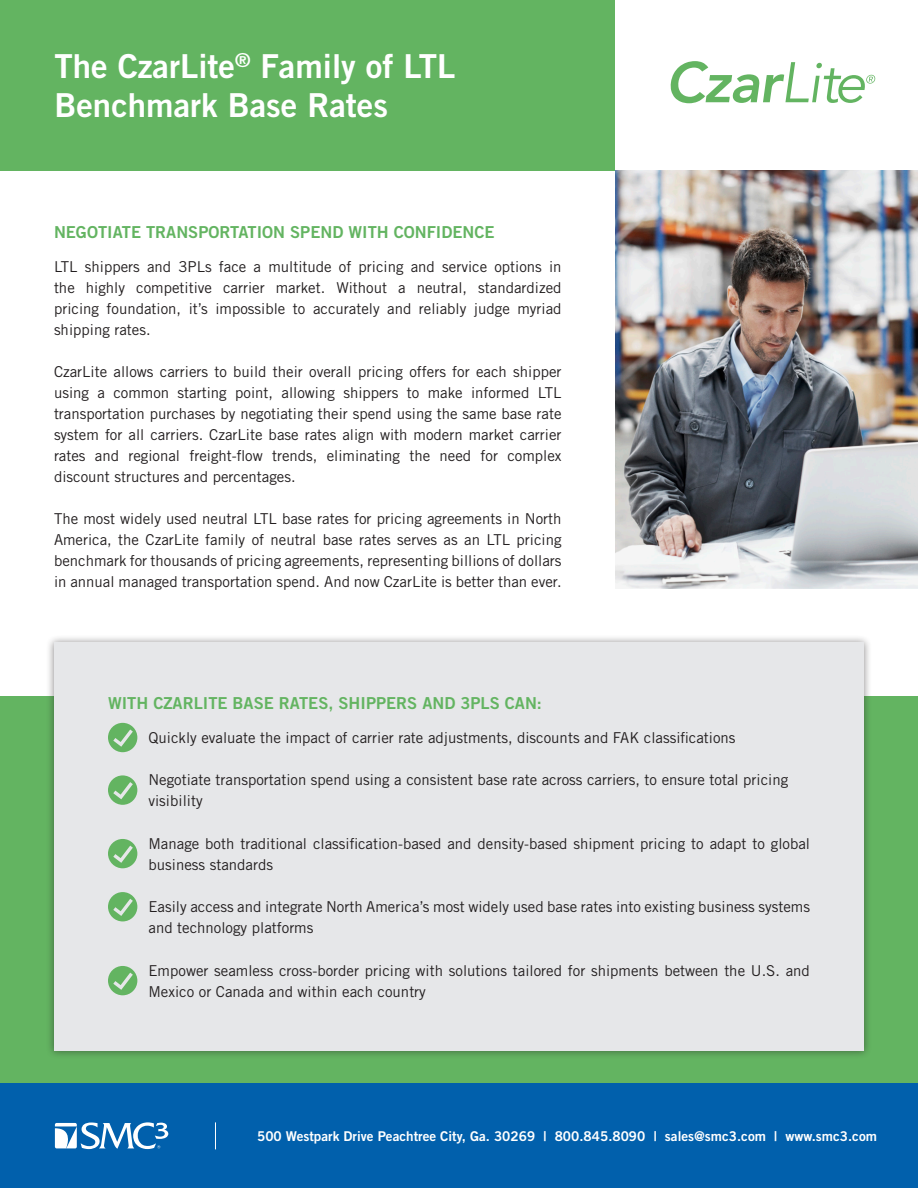
<style>
.page{position:relative;width:918px;height:1188px;background:#fff}
.page>*{position:absolute;margin:0;border:0;box-sizing:border-box;transform-origin:0 0}
.t1{font:33px/39px "Trade Gothic LT Std Bd 2";color:#fff}
.t2{font:16.5px "Trade Gothic LT Std Bd 2";color:#63b461}
.t3{font:15px/21px "Trade Gothic LT Std";color:#231f20}
.t4{font:13.5px "Trade Gothic LT Std Bd 2";color:#fff}
</style>
<div class="page">
<div style="left:0;top:697px;width:918px;height:387px;background:#63b461"></div>
<div style="left:46px;top:635px;width:826px;height:424px;background:#231f20;opacity:.5"></div>
<div style="left:54px;top:643px;width:810px;height:408px;background:#e6e7e9"></div>
<div style="left:0;top:1084px;width:918px;height:104px;background:#0160ac"></div>
<div style="left:0;top:0;width:616px;height:171px;background:#63b461"></div>
<svg style="left:671px;top:61px;width:204px;height:42px"></svg>
<img style="left:616px;top:171px;width:302px;height:418px">
<svg style="left:55px;top:1122px;width:113px;height:27px"></svg>
<svg style="left:215px;top:1122px;width:1px;height:27px"></svg>
<svg style="left:108px;top:723px;width:29px;height:29px"></svg>
<svg style="left:108px;top:775px;width:29px;height:30px"></svg>
<svg style="left:108px;top:839px;width:29px;height:29px"></svg>
<svg style="left:108px;top:892px;width:29px;height:29px"></svg>
<svg style="left:108px;top:966px;width:29px;height:29px"></svg>
<p class="t1" style="left:54px;top:46px;width:402px">The CzarLite<sup>®</sup> Family of LTL<br>Benchmark Base Rates</p>
<p class="t2" style="left:54px;top:222px;width:442px">NEGOTIATE TRANSPORTATION SPEND WITH CONFIDENCE</p>
<p class="t3" style="left:54px;top:256px;width:509px;text-align:justify">LTL shippers and 3PLs face a multitude of pricing and service options in the highly competitive carrier market. Without a neutral, standardized pricing foundation, it’s impossible to accurately and reliably judge myriad shipping rates.</p>
<p class="t3" style="left:54px;top:361px;width:509px;text-align:justify">CzarLite allows carriers to build their overall pricing offers for each shipper using a common starting point, allowing shippers to make informed LTL transportation purchases by negotiating their spend using the same base rate system for all carriers. CzarLite base rates align with modern market carrier rates and regional freight-flow trends, eliminating the need for complex discount structures and percentages.</p>
<p class="t3" style="left:54px;top:508px;width:509px;text-align:justify">The most widely used neutral LTL base rates for pricing agreements in North America, the CzarLite family of neutral base rates serves as an LTL pricing benchmark for thousands of pricing agreements, representing billions of dollars in annual managed transportation spend. And now CzarLite is better than ever.</p>
<p class="t2" style="left:108px;top:692px;width:435px">WITH CZARLITE BASE RATES, SHIPPERS AND 3PLS CAN:</p>
<p class="t3" style="left:148px;top:727px;width:589px">Quickly evaluate the impact of carrier rate adjustments, discounts and FAK classifications</p>
<p class="t3" style="left:148px;top:769px;width:641px">Negotiate transportation spend using a consistent base rate across carriers, to ensure total pricing visibility</p>
<p class="t3" style="left:148px;top:833px;width:663px">Manage both traditional classification-based and density-based shipment pricing to adapt to global business standards</p>
<p class="t3" style="left:148px;top:896px;width:663px">Easily access and integrate North America’s most widely used base rates into existing business systems and technology platforms</p>
<p class="t3" style="left:148px;top:960px;width:663px">Empower seamless cross-border pricing with solutions tailored for shipments between the U.S. and<br>Mexico or Canada and within each country</p>
<p class="t4" style="left:257px;top:1127px;width:621px">500 Westpark Drive Peachtree City, Ga. 30269 | 800.845.8090 | sales@smc3.com | www.smc3.com</p>
</div>
